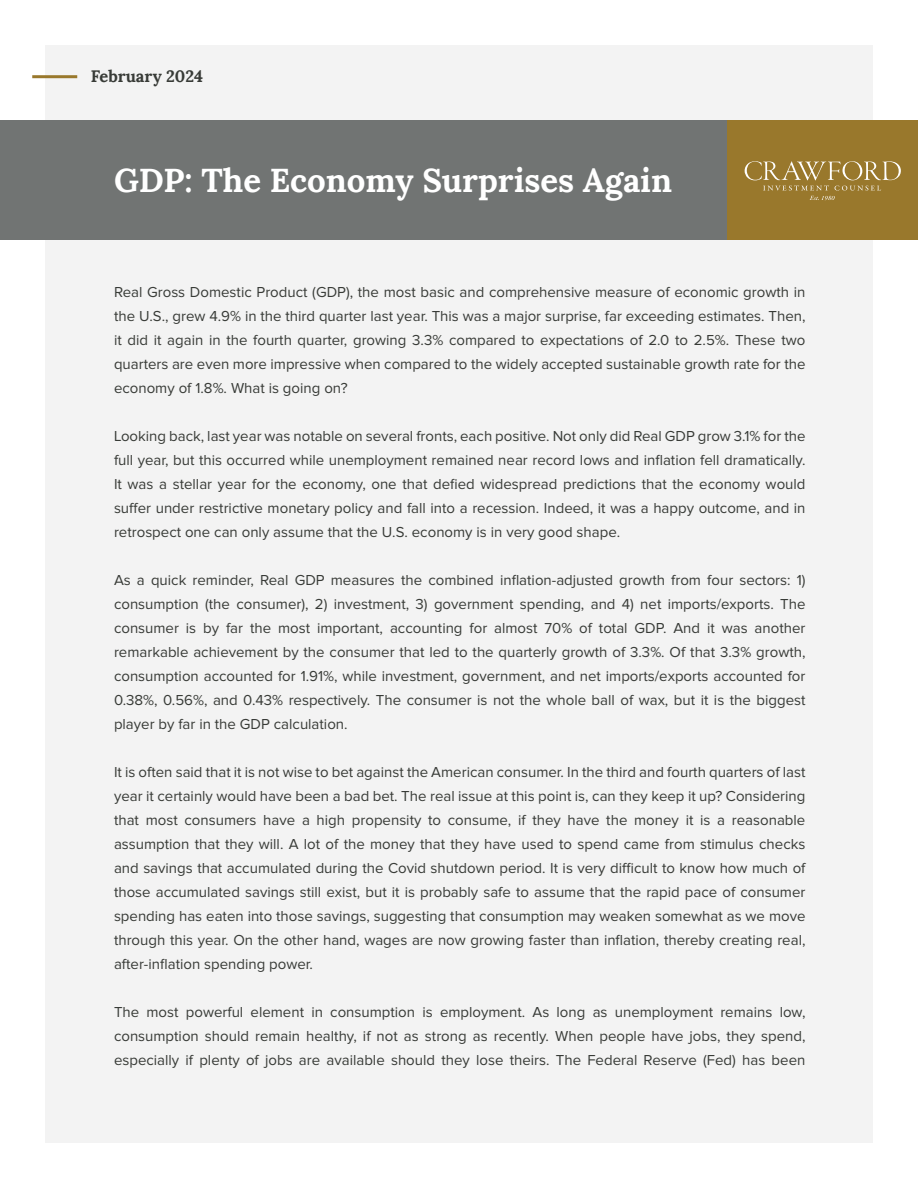
<style>
.page{position:relative;width:918px;height:1188px;background:#fff}
.page>*{position:absolute;margin:0;border:0;box-sizing:border-box;transform-origin:0 0}
.t1{font:700 33px "Lora";color:#fff}
.t2{font:700 16.5px "Lora";color:#383b37}
.t3{font:15px/24px "Proxima Nova";color:#383b37;text-align:justify}
</style>
<div class="page">
<div style="left:45px;top:45px;width:828px;height:1098px;background:#f3f3f3"></div>
<hr style="left:32px;top:75px;width:45px;height:3px;background:#99782c">
<div style="left:0;top:120px;width:918px;height:120px;background:#717473"></div>
<div style="left:728px;top:120px;width:190px;height:120px;background:#99782c"></div>
<svg style="left:745px;top:161px;width:156px;height:39px"></svg>
<p class="t2" style="left:91px;top:65px;width:114px">February 2024</p>
<h1 class="t1" style="left:114px;top:158px;width:560px">GDP: The Economy Surprises Again</h1>
<p class="t3" style="left:114px;top:280px;width:693px">Real Gross Domestic Product (GDP), the most basic and comprehensive measure of economic growth in the U.S., grew 4.9% in the third quarter last year. This was a major surprise, far exceeding estimates. Then, it did it again in the fourth quarter, growing 3.3% compared to expectations of 2.0 to 2.5%. These two quarters are even more impressive when compared to the widely accepted sustainable growth rate for the economy of 1.8%. What is going on?</p>
<p class="t3" style="left:114px;top:424px;width:693px">Looking back, last year was notable on several fronts, each positive. Not only did Real GDP grow 3.1% for the full year, but this occurred while unemployment remained near record lows and inflation fell dramatically.<br>It was a stellar year for the economy, one that defied widespread predictions that the economy would suffer under restrictive monetary policy and fall into a recession. Indeed, it was a happy outcome, and in retrospect one can only assume that the U.S. economy is in very good shape.</p>
<p class="t3" style="left:114px;top:568px;width:693px">As a quick reminder, Real GDP measures the combined inflation-adjusted growth from four sectors: 1) consumption (the consumer), 2) investment, 3) government spending, and 4) net imports/exports. The consumer is by far the most important, accounting for almost 70% of total GDP. And it was another remarkable achievement by the consumer that led to the quarterly growth of 3.3%. Of that 3.3% growth, consumption accounted for 1.91%, while investment, government, and net imports/exports accounted for 0.38%, 0.56%, and 0.43% respectively. The consumer is not the whole ball of wax, but it is the biggest player by far in the GDP calculation.</p>
<p class="t3" style="left:114px;top:760px;width:693px">It is often said that it is not wise to bet against the American consumer. In the third and fourth quarters of last year it certainly would have been a bad bet. The real issue at this point is, can they keep it up? Considering that most consumers have a high propensity to consume, if they have the money it is a reasonable assumption that they will. A lot of the money that they have used to spend came from stimulus checks and savings that accumulated during the Covid shutdown period. It is very difficult to know how much of those accumulated savings still exist, but it is probably safe to assume that the rapid pace of consumer spending has eaten into those savings, suggesting that consumption may weaken somewhat as we move through this year. On the other hand, wages are now growing faster than inflation, thereby creating real, after-inflation spending power.</p>
<p class="t3" style="left:114px;top:1000px;width:693px">The most powerful element in consumption is employment. As long as unemployment remains low, consumption should remain healthy, if not as strong as recently. When people have jobs, they spend, especially if plenty of jobs are available should they lose theirs. The Federal Reserve (Fed) has been</p>
</div>
